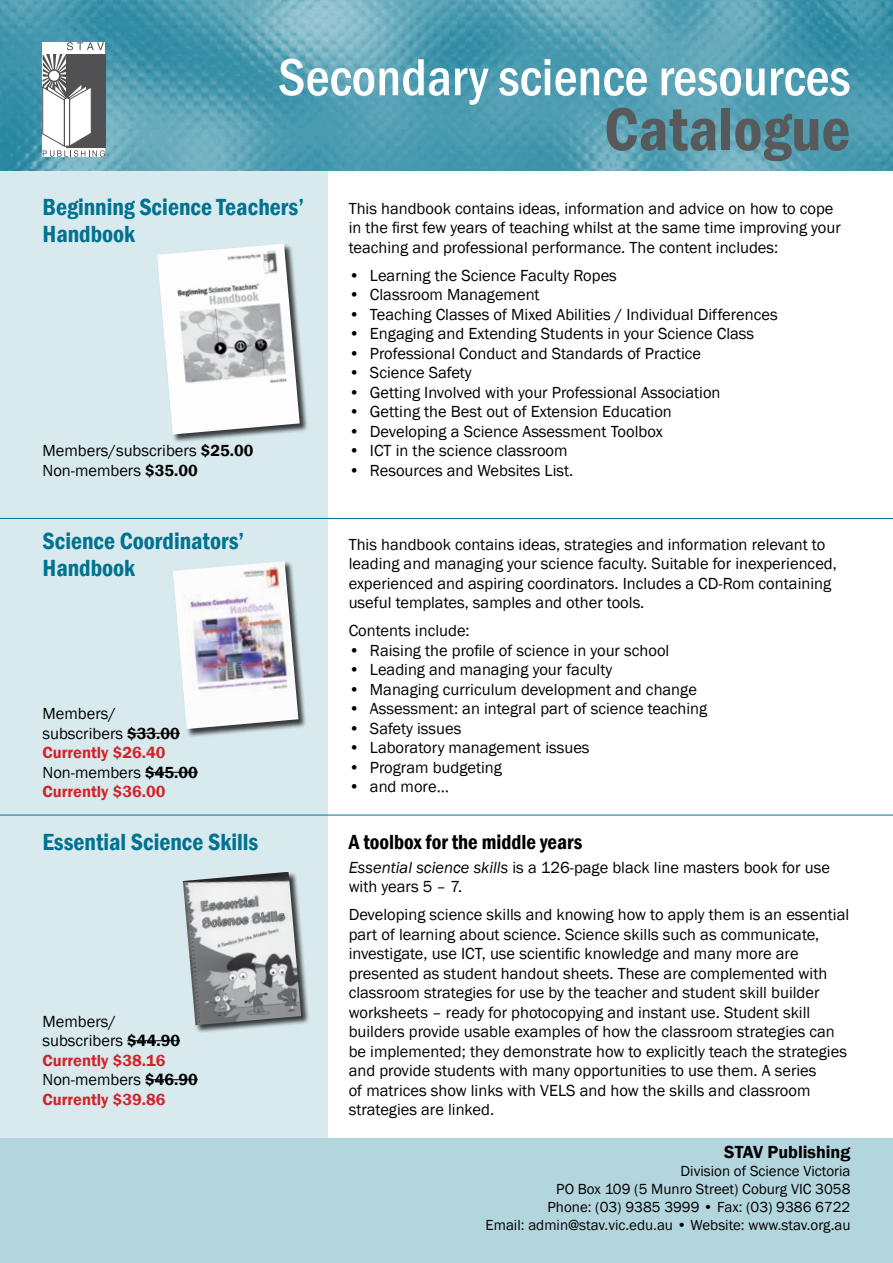
<style>
.page{position:relative;width:893px;height:1263px;background:#fff}
.page>*{position:absolute;margin:0;border:0;box-sizing:border-box;transform-origin:0 0}
.t1{font:600 condensed 63px "Franklin Gothic";color:#58595b}
.t2{font:500 condensed 54px "Franklin Gothic";color:#fff}
.t3{font:600 condensed 24px/27px "Franklin Gothic";color:#00728f}
.t4{font:600 condensed 21px "Franklin Gothic";color:#000}
.t5{font:600 18px "Franklin Gothic";color:#000}
.t6{font:16.5px/19.5px "Franklin Gothic";color:#000}
.t7{font:15px/18px "Franklin Gothic";color:#000;text-align:right}
.s1{font-weight:600}
.s2{font-weight:600;color:#d2232a}
.s3{font-style:italic}
</style>
<div class="page">
<div style="left:0;top:167px;width:327px;height:972px;background:#d9eaee"></div>
<img style="left:0;top:0;width:893px;height:170px">
<div style="left:0;top:1138px;width:893px;height:125px;background:#b3d5dd"></div>
<hr style="left:127px;top:733px;width:53px;height:1px;background:#000">
<hr style="left:145px;top:772px;width:53px;height:1px;background:#000">
<hr style="left:127px;top:1040px;width:53px;height:1px;background:#000">
<hr style="left:145px;top:1079px;width:53px;height:1px;background:#000">
<div style="left:157px;top:244px;width:151px;height:199px;background:#000;opacity:.75"></div>
<img style="left:157px;top:244px;width:143px;height:190px">
<hr style="left:0;top:518px;width:893px;height:1px;background:#00728f">
<hr style="left:0;top:815px;width:893px;height:1px;background:#00728f">
<svg style="left:43px;top:42px;width:62px;height:115px"></svg>
<div style="left:173px;top:561px;width:134px;height:177px;background:#000;opacity:.75"></div>
<img style="left:173px;top:561px;width:125px;height:168px">
<div style="left:183px;top:872px;width:127px;height:162px;background:#000;opacity:.75"></div>
<img style="left:183px;top:872px;width:118px;height:153px">
<h2 class="t2" style="left:278px;top:42px;width:574px">Secondary science resources</h2>
<h1 class="t1" style="left:604px;top:87px;width:248px">Catalogue</h1>
<h3 class="t3" style="left:43px;top:193px;width:263px">Beginning Science Teachers’<br>Handbook</h3>
<p class="t6" style="left:43px;top:441px;width:212px">Members/subscribers <span class="s1">$25.00<br></span>Non-members <span class="s1">$35.00</span></p>
<h3 class="t3" style="left:43px;top:527px;width:203px">Science Coordinators’<br>Handbook</h3>
<p class="t6" style="left:43px;top:704px;width:157px">Members/ subscribers <span class="s1">$33.00<br></span><span class="s2">Currently $26.40<br></span>Non-members <span class="s1">$45.00<br></span><span class="s2">Currently $36.00</span></p>
<h3 class="t3" style="left:43px;top:828px;width:217px">Essential Science Skills</h3>
<p class="t6" style="left:43px;top:1012px;width:157px">Members/ subscribers <span class="s1">$44.90<br></span><span class="s2">Currently $38.16<br></span>Non-members <span class="s1">$46.90<br></span><span class="s2">Currently $39.86</span></p>
<p class="t6" style="left:349px;top:199px;width:494px">This handbook contains ideas, information and advice on how to cope in the first few years of teaching whilst at the same time improving your teaching and professional performance. The content includes:</p>
<p class="t6" style="left:349px;top:266px;width:270px">• Learning the Science Faculty Ropes</p>
<p class="t6" style="left:349px;top:285px;width:192px">• Classroom Management</p>
<p class="t6" style="left:349px;top:305px;width:431px">• Teaching Classes of Mixed Abilities / Individual Differences</p>
<p class="t6" style="left:349px;top:325px;width:407px">• Engaging and Extending Students in your Science Class</p>
<p class="t6" style="left:349px;top:344px;width:354px">• Professional Conduct and Standards of Practice</p>
<p class="t6" style="left:349px;top:364px;width:125px">• Science Safety</p>
<p class="t6" style="left:349px;top:383px;width:373px">• Getting Involved with your Professional Association</p>
<p class="t6" style="left:349px;top:403px;width:325px">• Getting the Best out of Extension Education</p>
<p class="t6" style="left:349px;top:422px;width:316px">• Developing a Science Assessment Toolbox</p>
<p class="t6" style="left:349px;top:442px;width:220px">• ICT in the science classroom</p>
<p class="t6" style="left:349px;top:461px;width:226px">• Resources and Websites List.</p>
<p class="t6" style="left:349px;top:535px;width:490px">This handbook contains ideas, strategies and information relevant to leading and managing your science faculty. Suitable for inexperienced, experienced and aspiring coordinators. Includes a CD-Rom containing useful templates, samples and other tools.</p>
<p class="t6" style="left:349px;top:621px;width:123px">Contents include:</p>
<p class="t6" style="left:349px;top:641px;width:322px">• Raising the profile of science in your school</p>
<p class="t6" style="left:349px;top:660px;width:265px">• Leading and managing your faculty</p>
<p class="t6" style="left:349px;top:680px;width:350px">• Managing curriculum development and change</p>
<p class="t6" style="left:349px;top:699px;width:360px">• Assessment: an integral part of science teaching</p>
<p class="t6" style="left:349px;top:719px;width:114px">• Safety issues</p>
<p class="t6" style="left:349px;top:738px;width:242px">• Laboratory management issues</p>
<p class="t6" style="left:349px;top:758px;width:155px">• Program budgeting</p>
<p class="t6" style="left:349px;top:777px;width:102px">• and more…</p>
<p class="t4" style="left:349px;top:828px;width:235px">A toolbox for the middle years</p>
<p class="t6" style="left:349px;top:858px;width:483px"><span class="s3">Essential science skills</span> is a 126-page black line masters book for use with years 5 – 7.</p>
<p class="t6" style="left:349px;top:905px;width:502px">Developing science skills and knowing how to apply them is an essential part of learning about science. Science skills such as communicate, investigate, use ICT, use scientific knowledge and many more are presented as student handout sheets. These are complemented with classroom strategies for use by the teacher and student skill builder worksheets – ready for photocopying and instant use. Student skill builders provide usable examples of how the classroom strategies can be implemented; they demonstrate how to explicitly teach the strategies and provide students with many opportunities to use them. A series<br>of matrices show links with VELS and how the skills and classroom strategies are linked.</p>
<p class="t5" style="left:724px;top:1141px;width:128px">STAV Publishing</p>
<p class="t7" style="left:486px;top:1162px;width:366px">Division of Science Victoria<br>PO Box 109 (5 Munro Street) Coburg VIC 3058<br>Phone: (03) 9385 3999 • Fax: (03) 9386 6722<br>Email: admin@stav.vic.edu.au • Website: www.stav.org.au</p>
</div>
